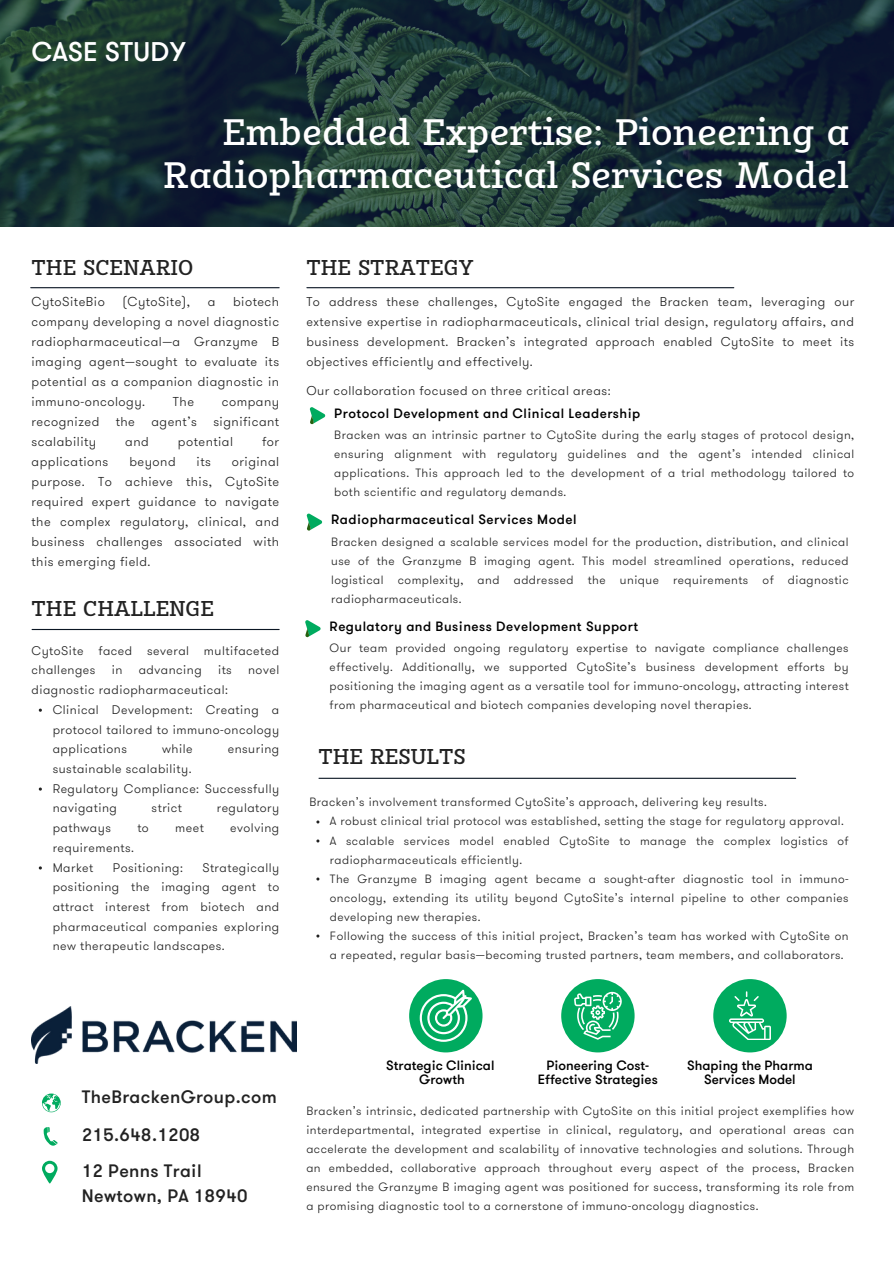
<style>
.page{position:relative;width:894px;height:1264px;background:#fff}
.page>*{position:absolute;margin:0;border:0;box-sizing:border-box;transform-origin:0 0}
.t1{font:500 36px/42.8px "Karbid Slab Pro";color:#fff;text-align:right}
.t2{font:500 27px "GT Walsheim";color:#fff}
.t3{font:500 21px "Karbid Slab Pro";color:#222}
.t4{font:500 18px/24.8px "GT Walsheim";letter-spacing:.02em;color:#222}
.t5{font:500 13.5px "GT Walsheim";letter-spacing:.035em;color:#000}
.t6{font:500 13.5px/14.1px "GT Walsheim";color:#000;text-align:center}
.t7{font:300 12.9px/20px "GT Walsheim";letter-spacing:.04em;color:#222;text-align:justify}
.t8{font:300 12.75px/20.2px "GT Walsheim";letter-spacing:.04em;color:#222;text-align:justify}
.t9{font:300 12.45px/19.6px "GT Walsheim";letter-spacing:.04em;color:#222}
.t10{font:300 12px/19px "GT Walsheim";letter-spacing:.04em;color:#222;text-align:justify}
</style>
<div class="page">
<svg style="left:42px;top:1160px;width:16px;height:23px"></svg>
<hr style="left:307px;top:287px;width:426px;height:1px;background:#0b1623">
<svg style="left:42px;top:1093px;width:19px;height:19px"></svg>
<svg style="left:0;top:0;width:893px;height:226px;background:#193135"></svg>
<img style="left:31px;top:1006px;width:265px;height:57px">
<svg style="left:44px;top:1127px;width:13px;height:18px"></svg>
<hr style="left:32px;top:629px;width:247px;height:1px;background:#0b1623">
<hr style="left:31px;top:287px;width:248px;height:1px;background:#0b1623">
<hr style="left:319px;top:777px;width:476px;height:1px;background:#0b1623">
<svg style="left:309px;top:407px;width:16px;height:17px"></svg>
<svg style="left:306px;top:513px;width:16px;height:18px"></svg>
<svg style="left:305px;top:620px;width:15px;height:17px"></svg>
<div style="left:561px;top:979px;width:73px;height:73px;background:#00ab5f;border-radius:50%"></div>
<svg style="left:574px;top:991px;width:47px;height:48px"></svg>
<div style="left:713px;top:979px;width:73px;height:73px;background:#00ab5f;border-radius:50%"></div>
<svg style="left:729px;top:991px;width:41px;height:48px"></svg>
<div style="left:409px;top:979px;width:73px;height:73px;background:#00ab5f;border-radius:50%"></div>
<svg style="left:419px;top:989px;width:53px;height:52px"></svg>
<h3 class="t2" style="left:31px;top:39px;width:156px">CASE STUDY</h3>
<p class="t1" style="left:163px;top:110px;width:687px">Embedded Expertise: Pioneering a<br>Radiopharmaceutical Services Model</p>
<p class="t3" style="left:31px;top:253px;width:163px">THE SCENARIO</p>
<p class="t7" style="left:31px;top:292px;width:75px">CytoSiteBio</p>
<p class="t7" style="left:122px;top:292px;width:69px">(CytoSite),</p>
<p class="t7" style="left:208px;top:292px;width:9px">a</p>
<p class="t7" style="left:31px;top:292px;width:249px;text-indent:201px">biotech company developing a novel diagnostic radiopharmaceutical—a Granzyme B imaging agent—sought to evaluate its potential as a companion diagnostic in immuno-oncology.</p>
<p class="t7" style="left:173px;top:392px;width:23px">The</p>
<p class="t7" style="left:222px;top:392px;width:59px">company</p>
<p class="t7" style="left:31px;top:412px;width:69px">recognized</p>
<p class="t7" style="left:116px;top:412px;width:21px">the</p>
<p class="t7" style="left:151px;top:412px;width:47px">agent’s</p>
<p class="t7" style="left:213px;top:412px;width:67px">significant</p>
<p class="t7" style="left:31px;top:432px;width:66px">scalability</p>
<p class="t7" style="left:125px;top:432px;width:25px">and</p>
<p class="t7" style="left:178px;top:432px;width:57px">potential</p>
<p class="t7" style="left:262px;top:432px;width:19px">for</p>
<p class="t7" style="left:31px;top:452px;width:78px">applications</p>
<p class="t7" style="left:129px;top:452px;width:48px">beyond</p>
<p class="t7" style="left:196px;top:452px;width:16px">its</p>
<p class="t7" style="left:31px;top:452px;width:249px;text-indent:200px">original purpose. To achieve this, CytoSite required expert guidance to navigate the complex regulatory, clinical, and business challenges associated with this emerging field.</p>
<h5 class="t3" style="left:31px;top:594px;width:184px">THE CHALLENGE</h5>
<p class="t9" style="left:31px;top:641px;width:249px">CytoSite faced several multifaceted challenges</p>
<p class="t9" style="left:112px;top:660px;width:12px">in</p>
<p class="t9" style="left:139px;top:660px;width:64px">advancing</p>
<p class="t9" style="left:218px;top:660px;width:15px">its</p>
<p class="t9" style="left:248px;top:660px;width:33px">novel</p>
<p class="t9" style="left:31px;top:680px;width:198px">diagnostic radiopharmaceutical:</p>
<h3 class="t9" style="left:53px;top:700px;width:228px;text-align:justify">Clinical Development: Creating a protocol tailored to immuno-oncology applications</h3>
<h3 class="t9" style="left:162px;top:739px;width:32px">while</h3>
<h3 class="t9" style="left:228px;top:739px;width:53px">ensuring</h3>
<h3 class="t9" style="left:53px;top:759px;width:140px">sustainable scalability.</h3>
<p class="t9" style="left:53px;top:779px;width:228px">Regulatory Compliance: Successfully navigating</p>
<p class="t9" style="left:152px;top:798px;width:32px">strict</p>
<p class="t9" style="left:217px;top:798px;width:64px">regulatory</p>
<p class="t9" style="left:53px;top:818px;width:60px">pathways</p>
<p class="t9" style="left:137px;top:818px;width:13px">to</p>
<p class="t9" style="left:175px;top:818px;width:30px">meet</p>
<p class="t9" style="left:230px;top:818px;width:50px">evolving</p>
<p class="t9" style="left:53px;top:838px;width:83px">requirements.</p>
<p class="t9" style="left:53px;top:858px;width:42px">Market</p>
<p class="t9" style="left:113px;top:858px;width:71px">Positioning:</p>
<p class="t9" style="left:53px;top:858px;width:228px;text-align:justify;text-indent:150px">Strategically positioning the imaging agent to attract interest from biotech and pharmaceutical companies exploring new therapeutic landscapes.</p>
<p class="t3" style="left:306px;top:253px;width:169px">THE STRATEGY</p>
<p class="t8" style="left:306px;top:291px;width:549px">To address these challenges, CytoSite engaged the Bracken team, leveraging our extensive expertise in radiopharmaceuticals, clinical trial design, regulatory affairs, and business development. Bracken’s integrated approach enabled CytoSite to meet its objectives efficiently and effectively.</p>
<p class="t8" style="left:306px;top:381px;width:306px">Our collaboration focused on three critical areas:</p>
<h1 class="t5" style="left:334px;top:407px;width:307px">Protocol Development and Clinical Leadership</h1>
<h2 class="t10" style="left:334px;top:426px;width:521px">Bracken was an intrinsic partner to CytoSite during the early stages of protocol design, ensuring alignment with regulatory guidelines and the agent’s intended clinical applications. This approach led to the development of a trial methodology tailored to both scientific and regulatory demands.</h2>
<h3 class="t5" style="left:331px;top:513px;width:247px">Radiopharmaceutical Services Model</h3>
<h3 class="t10" style="left:331px;top:532px;width:519px">Bracken designed a scalable services model for the production, distribution, and clinical use of the Granzyme B imaging agent. This model streamlined operations, reduced logistical complexity, and addressed the unique requirements of diagnostic radiopharmaceuticals.</h3>
<p class="t5" style="left:329px;top:620px;width:310px">Regulatory and Business Development Support</p>
<p class="t10" style="left:329px;top:639px;width:520px">Our team provided ongoing regulatory expertise to navigate compliance challenges effectively. Additionally, we supported CytoSite’s business development efforts by positioning the imaging agent as a versatile tool for immuno-oncology, attracting interest from pharmaceutical and biotech companies developing novel therapies.</p>
<p class="t3" style="left:318px;top:742px;width:149px">THE RESULTS</p>
<p class="t10" style="left:309px;top:793px;width:459px">Bracken’s involvement transformed CytoSite’s approach, delivering key results.</p>
<p class="t10" style="left:330px;top:812px;width:515px">A robust clinical trial protocol was established, setting the stage for regulatory approval.</p>
<p class="t10" style="left:330px;top:831px;width:520px">A scalable services model enabled CytoSite to manage the complex logistics of radiopharmaceuticals efficiently.</p>
<p class="t10" style="left:330px;top:869px;width:520px">The Granzyme B imaging agent became a sought-after diagnostic tool in immuno&shy;oncology, extending its utility beyond CytoSite’s internal pipeline to other companies developing new therapies.</p>
<h5 class="t10" style="left:330px;top:926px;width:520px">Following the success of this initial project, Bracken’s team has worked with CytoSite on a repeated, regular basis—becoming trusted partners, team members, and collaborators.</h5>
<p class="t4" style="left:82px;top:1084px;width:196px">TheBrackenGroup.com</p>
<p class="t4" style="left:82px;top:1122px;width:120px">215.648.1208</p>
<p class="t4" style="left:82px;top:1159px;width:167px">12 Penns Trail<br>Newtown, PA 18940</p>
<p class="t6" style="left:386px;top:1058px;width:110px">Strategic Clinical<br>Growth</p>
<p class="t6" style="left:538px;top:1058px;width:121px">Pioneering Cost-<br>Effective Strategies</p>
<h5 class="t6" style="left:687px;top:1058px;width:127px">Shaping the Pharma<br>Services Model</h5>
<p class="t10" style="left:306px;top:1102px;width:549px">Bracken’s intrinsic, dedicated partnership with CytoSite on this initial project exemplifies how interdepartmental, integrated expertise in clinical, regulatory, and operational areas can accelerate the development and scalability of innovative technologies and solutions. Through an embedded, collaborative approach throughout every aspect of the process, Bracken ensured the Granzyme B imaging agent was positioned for success, transforming its role from a promising diagnostic tool to a cornerstone of immuno-oncology diagnostics.</p>
</div>
